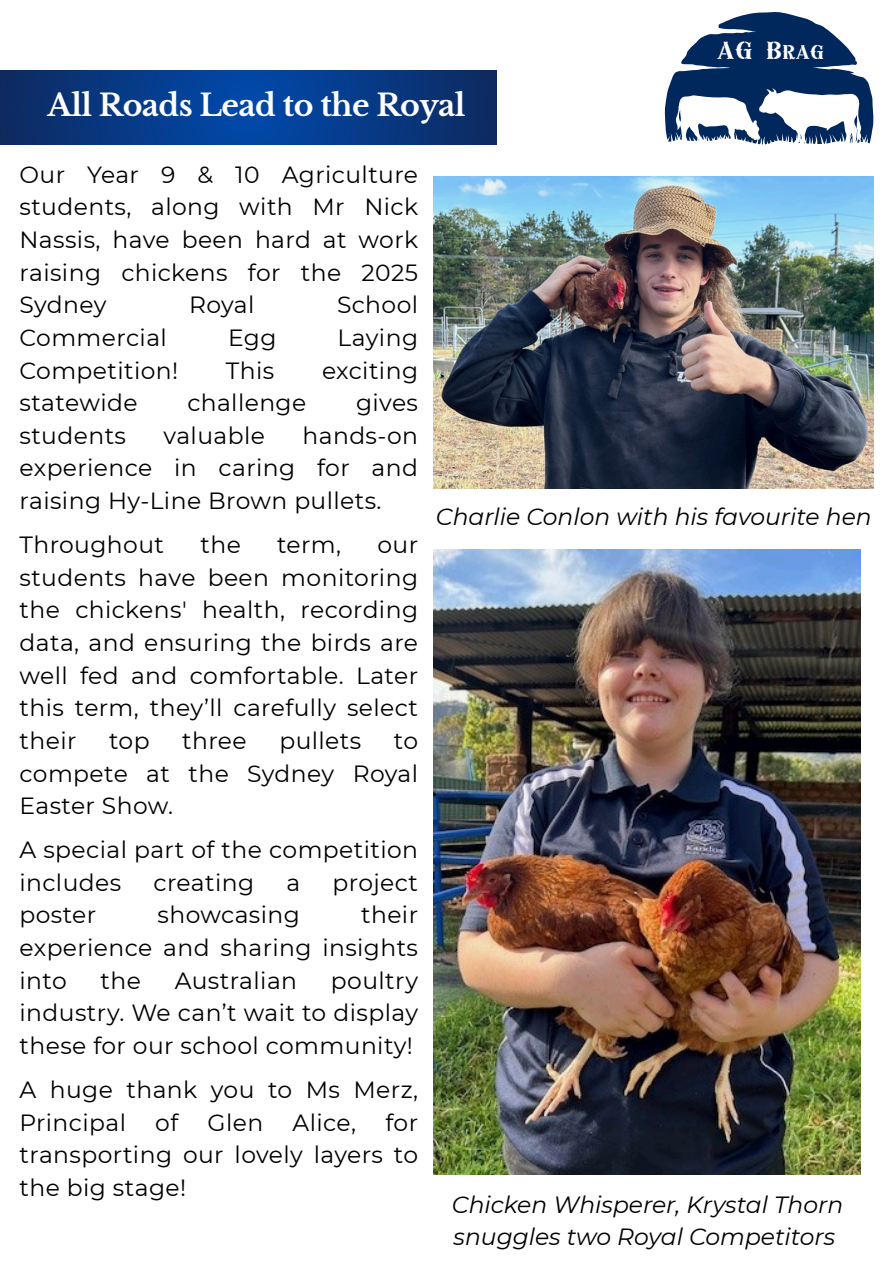
<style>
.page{position:relative;width:894px;height:1264px;background:#fff}
.page>*{position:absolute;margin:0;border:0;box-sizing:border-box;transform-origin:0 0}
.t1{font:37.65px "TS Country C NP";color:#fff}
.t2{font:700 30px "Libre Baskerville";letter-spacing:-.02em;color:#fefefe}
.t3{font:23.4px/32.7px "Montserrat";letter-spacing:.02em;color:#000;text-align:justify}
.t4{font:italic 23.4px/32.7px "Montserrat";color:#000}
</style>
<div class="page">
<svg style="left:664px;top:12px;width:208px;height:132px"></svg>
<svg style="left:0;top:70px;width:496px;height:74px;background:#073984"></svg>
<img style="left:434px;top:177px;width:439px;height:311px">
<img style="left:434px;top:549px;width:426px;height:625px">
<h2 class="t2" style="left:58px;top:71px;width:123px">Ag Brag</h2>
<p class="t2" style="left:48px;top:87px;width:419px">All Roads Lead to the Royal</p>
<h1 class="t3" style="left:20px;top:158px;width:400px">Our Year 9 &amp; 10 Agriculture students, along with Mr Nick Nassis, have been hard at work raising chickens for the 2025<br>Sydney</h1>
<h1 class="t3" style="left:189px;top:288px;width:67px">Royal</h1>
<h1 class="t3" style="left:337px;top:288px;width:83px">School</h1>
<h2 class="t1" style="left:715px;top:31px;width:108px">AG Brag</h2>
<h1 class="t3" style="left:20px;top:321px;width:149px">Commercial</h1>
<h1 class="t3" style="left:228px;top:321px;width:50px">Egg</h1>
<h1 class="t3" style="left:337px;top:321px;width:82px">Laying</h1>
<h1 class="t3" style="left:20px;top:354px;width:160px">Competition!</h1>
<h1 class="t3" style="left:226px;top:354px;width:50px">This</h1>
<h1 class="t3" style="left:322px;top:354px;width:98px">exciting</h1>
<h1 class="t3" style="left:20px;top:386px;width:119px">statewide</h1>
<h1 class="t3" style="left:187px;top:386px;width:120px">challenge</h1>
<h1 class="t3" style="left:356px;top:386px;width:63px">gives</h1>
<h1 class="t3" style="left:20px;top:419px;width:108px">students</h1>
<h1 class="t3" style="left:163px;top:419px;width:103px">valuable</h1>
<h1 class="t3" style="left:20px;top:419px;width:400px;text-indent:283px">hands-on experience in caring for and raising Hy-Line Brown pullets.</h1>
<p class="t3" style="left:20px;top:528px;width:146px">Throughout</p>
<p class="t3" style="left:200px;top:528px;width:42px">the</p>
<p class="t3" style="left:277px;top:528px;width:65px">term,</p>
<p class="t3" style="left:20px;top:528px;width:400px;text-indent:358px">our students have been monitoring the chickens' health, recording data, and ensuring the birds are well fed and comfortable. Later this term, they’ll carefully select their</p>
<p class="t3" style="left:109px;top:724px;width:42px">top</p>
<p class="t3" style="left:182px;top:724px;width:66px">three</p>
<p class="t3" style="left:279px;top:724px;width:83px">pullets</p>
<p class="t3" style="left:20px;top:724px;width:400px;text-indent:374px">to compete at the Sydney Royal Easter Show.</p>
<p class="t3" style="left:20px;top:833px;width:400px">A special part of the competition includes</p>
<p class="t3" style="left:153px;top:866px;width:102px">creating</p>
<p class="t3" style="left:286px;top:866px;width:15px">a</p>
<p class="t3" style="left:332px;top:866px;width:87px">project</p>
<p class="t3" style="left:20px;top:898px;width:400px;text-indent:341px">their experience and sharing insights into</p>
<p class="t3" style="left:20px;top:898px;width:78px">poster</p>
<p class="t3" style="left:157px;top:898px;width:144px">showcasing</p>
<p class="t3" style="left:20px;top:964px;width:400px;text-indent:311px">poultry industry. We can’t wait to display these for our school community!</p>
<p class="t3" style="left:20px;top:1073px;width:400px">A huge thank you to Ms Merz, Principal of Glen Alice, for transporting our lovely layers to the big stage!</p>
<p class="t3" style="left:100px;top:964px;width:42px">the</p>
<p class="t3" style="left:175px;top:964px;width:124px">Australian</p>
<p class="t4" style="left:435px;top:500px;width:437px">Charlie Conlon with his favourite hen</p>
<p class="t4" style="left:452px;top:1187px;width:392px">Chicken Whisperer, Krystal Thorn snuggles two Royal Competitors</p>
</div>
